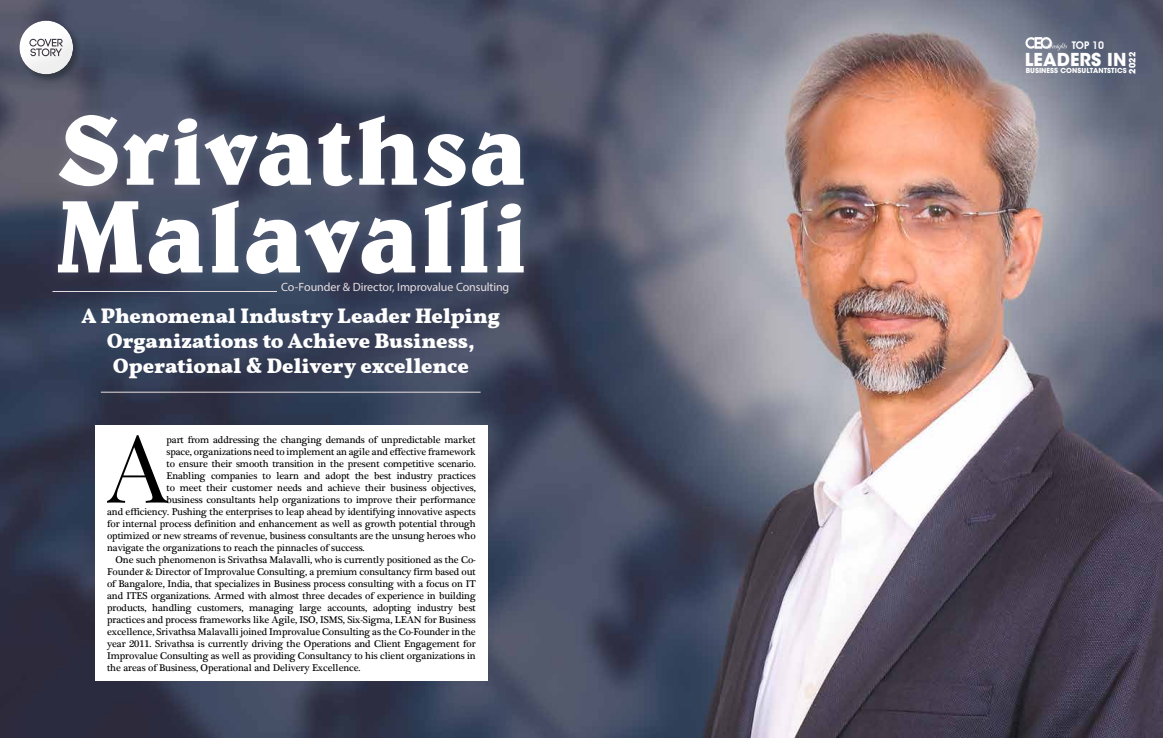
<style>
.page{position:relative;width:1163px;height:738px;background:#fff}
.page>*{position:absolute;margin:0;border:0;box-sizing:border-box;transform-origin:0 0}
.t1{font:94.7px "Playfair Display SC";color:#000}
.t2{font:900 21px/25.2px "Vollkorn";letter-spacing:-.005em;color:#fff;text-align:center}
.t3{font:700 17.7px "ITC Avant Garde Std";letter-spacing:.01em;color:#fff}
.t4{font:12px "Myriad Pro";letter-spacing:-.01em;color:#e7dee1}
.t5{font:600 10.5px "Avant Garde IT Cby BT";color:#fff}
.t6{font:10px "Plantagenet Cherokee";letter-spacing:-.01em;color:#000}
.t7{font:700 8.7px "ITC Avant Garde Std";color:#fff}
.t8{font:700 6.9px "ITC Avant Garde Std";letter-spacing:.01em;color:#fff}
</style>
<div class="page">
<div style="left:0;top:0;width:1162px;height:737px;background:#000;opacity:.25"></div>
<div style="left:95px;top:425px;width:393px;height:255px;background:#fff"></div>
<div style="left:17px;top:19px;width:66px;height:65px;background:#000;opacity:.34"></div>
<div style="left:19px;top:19px;width:55px;height:55px;background:#000;opacity:.07"></div>
<svg style="left:29px;top:39px;width:34px;height:17px"></svg>
<svg style="left:1025px;top:37px;width:41px;height:14px"></svg>
<div style="left:46px;top:103px;width:489px;height:183px;background:#fff;opacity:.14"></div>
<svg style="left:58px;top:200px;width:465px;height:74px"></svg>
<svg style="left:59px;top:115px;width:464px;height:71px"></svg>
<hr style="left:52px;top:291px;width:225px;height:1px;background:#e7dee1">
<hr style="left:101px;top:391px;width:379px;height:1px;background:#e7dee1">
<p class="t4" style="left:281px;top:280px;width:229px">Co-Founder &amp; Director, Improvalue Consulting</p>
<h2 class="t2" style="left:81px;top:303px;width:420px">A Phenomenal Industry Leader Helping<br>Organizations to Achieve Business,<br>Operational &amp; Delivery excellence</h2>
<h1 class="t1" style="left:108px;top:409px;width:61px">A</h1>
<p class="t6" style="left:166px;top:433px;width:311px">part from addressing the changing demands of unpredictable market</p>
<p class="t6" style="left:166px;top:445px;width:311px">space, organizations need to implement an agile and effective framework</p>
<p class="t6" style="left:166px;top:457px;width:311px">to ensure their smooth transition in the present competitive scenario.</p>
<p class="t6" style="left:166px;top:469px;width:311px">Enabling companies to learn and adopt the best industry practices</p>
<p class="t6" style="left:166px;top:481px;width:311px">to meet their customer needs and achieve their business objectives,</p>
<p class="t6" style="left:166px;top:493px;width:311px">business consultants help organizations to improve their performance</p>
<p class="t6" style="left:107px;top:505px;width:370px">and efficiency. Pushing the enterprises to leap ahead by identifying innovative aspects</p>
<p class="t6" style="left:107px;top:517px;width:370px">for internal process definition and enhancement as well as growth potential through</p>
<p class="t6" style="left:107px;top:529px;width:370px">optimized or new streams of revenue, business consultants are the unsung heroes who</p>
<p class="t6" style="left:107px;top:541px;width:259px">navigate the organizations to reach the pinnacles of success.</p>
<p class="t6" style="left:116px;top:553px;width:362px">One such phenomenon is Srivathsa Malavalli, who is currently positioned as the Co-</p>
<p class="t6" style="left:107px;top:565px;width:370px">Founder &amp; Director of Improvalue Consulting, a premium consultancy firm based out</p>
<p class="t6" style="left:107px;top:577px;width:370px">of Bangalore, India, that specializes in Business process consulting with a focus on IT</p>
<p class="t6" style="left:107px;top:589px;width:370px">and ITES organizations. Armed with almost three decades of experience in building</p>
<p class="t6" style="left:107px;top:601px;width:370px">products, handling customers, managing large accounts, adopting industry best</p>
<p class="t6" style="left:107px;top:613px;width:370px">practices and process frameworks like Agile, ISO, ISMS, Six-Sigma, LEAN for Business</p>
<p class="t6" style="left:107px;top:625px;width:370px">excellence, Srivathsa Malavalli joined Improvalue Consulting as the Co-Founder in the</p>
<p class="t6" style="left:107px;top:637px;width:370px">year 2011. Srivathsa is currently driving the Operations and Client Engagement for</p>
<p class="t6" style="left:107px;top:649px;width:370px">Improvalue Consulting as well as providing Consultancy to his client organizations in</p>
<p class="t6" style="left:107px;top:661px;width:255px">the areas of Business, Operational and Delivery Excellence.</p>
<p class="t5" style="left:1071px;top:39px;width:34px">TOP 10</p>
<p class="t8" style="left:1025px;top:66px;width:103px">BUSINESS CONSULTANTSTICS</p>
<h3 class="t3" style="left:1024px;top:48px;width:103px">LEADERS IN</h3>
<p class="t7" style="left:1126px;top:74px;width:23px;rotate:-90deg">2022</p>
</div>
